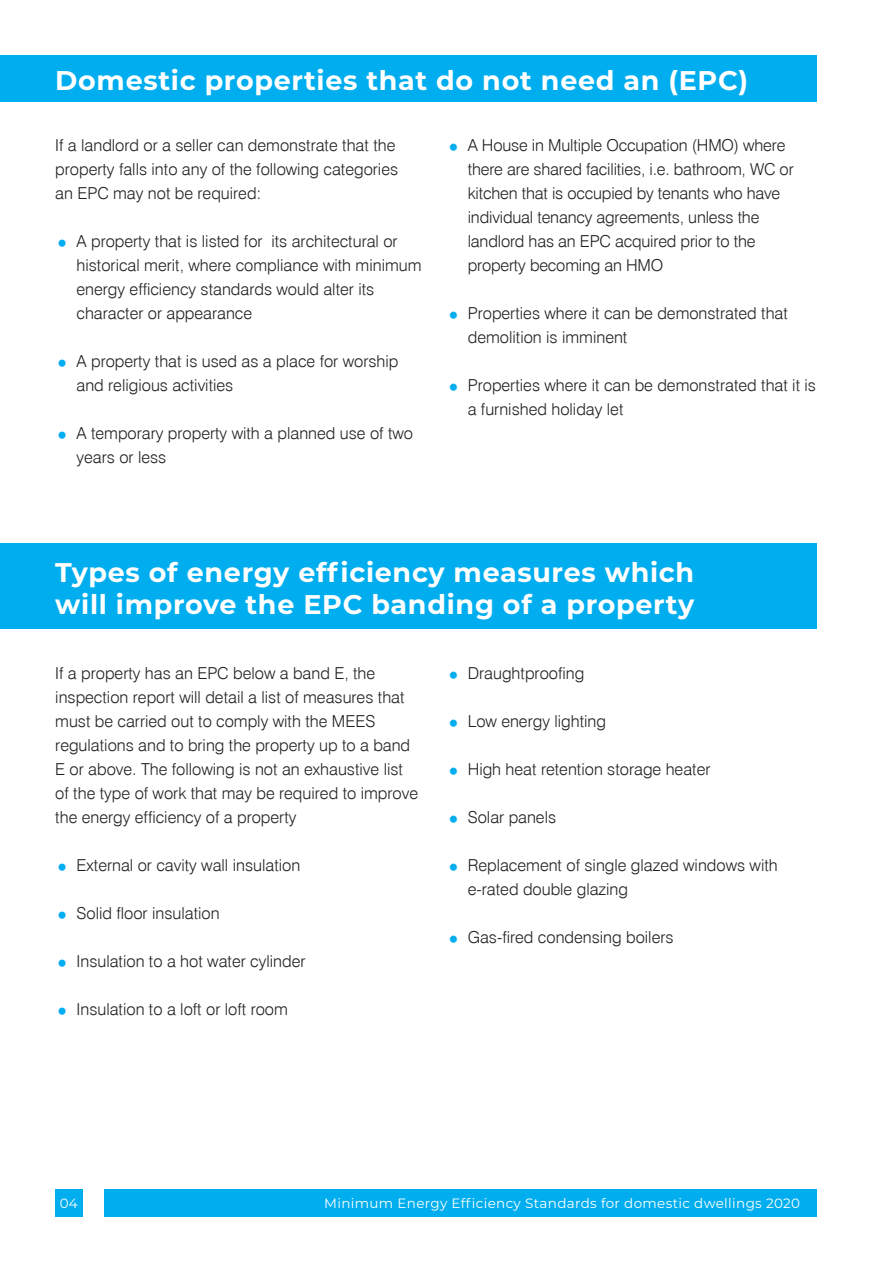
<style>
.page{position:relative;width:893px;height:1263px;background:#fff}
.page>*{position:absolute;margin:0;border:0;box-sizing:border-box;transform-origin:0 0}
.t1{font:700 27px/32.4px "Montserrat";letter-spacing:.025em;color:#fff}
.t2{font:300 16.5px/24px "Swiss 721 BT";color:#231f20}
.t3{font:13.5px "Montserrat";letter-spacing:.025em;color:#fff}
.s1{font-size:24px;color:#00aeef}
</style>
<div class="page">
<div style="left:104px;top:1189px;width:712px;height:27px;background:#00aeef"></div>
<div style="left:55px;top:1189px;width:27px;height:27px;background:#00aeef"></div>
<div style="left:0;top:55px;width:816px;height:47px;background:#00aeef"></div>
<div style="left:0;top:544px;width:816px;height:85px;background:#00aeef"></div>
<h1 class="t1" style="left:55px;top:63px;width:694px">Domestic properties that do not need an (EPC)</h1>
<p class="t2" style="left:55px;top:133px;width:344px">If a landlord or a seller can demonstrate that the property falls into any of the following categories an EPC may not be required:</p>
<p class="t2" style="left:77px;top:229px;width:346px;text-indent:-21px"><span class="s1">•</span> A property that is listed for its architectural or historical merit, where compliance with minimum energy efficiency standards would alter its character or appearance</p>
<p class="t2" style="left:77px;top:349px;width:323px;text-indent:-21px"><span class="s1">•</span> A property that is used as a place for worship and religious activities</p>
<p class="t2" style="left:77px;top:421px;width:338px;text-indent:-21px"><span class="s1">•</span> A temporary property with a planned use of two years or less</p>
<p class="t2" style="left:468px;top:133px;width:327px;text-indent:-21px"><span class="s1">•</span> A House in Multiple Occupation (HMO) where there are shared facilities, i.e. bathroom, WC or kitchen that is occupied by tenants who have individual tenancy agreements, unless the landlord has an EPC acquired prior to the property becoming an HMO</p>
<p class="t2" style="left:468px;top:301px;width:322px;text-indent:-21px"><span class="s1">•</span> Properties where it can be demonstrated that demolition is imminent</p>
<p class="t2" style="left:468px;top:373px;width:350px;text-indent:-21px"><span class="s1">•</span> Properties where it can be demonstrated that it is a furnished holiday let</p>
<h1 class="t1" style="left:55px;top:555px;width:640px">Types of energy efficiency measures which will improve the EPC banding of a property</h1>
<p class="t2" style="left:55px;top:661px;width:364px">If a property has an EPC below a band E, the inspection report will detail a list of measures that must be carried out to comply with the MEES regulations and to bring the property up to a band E or above. The following is not an exhaustive list of the type of work that may be required to improve the energy efficiency of a property</p>
<p class="t2" style="left:55px;top:853px;width:247px"><span class="s1">•</span> External or cavity wall insulation</p>
<p class="t2" style="left:55px;top:901px;width:166px"><span class="s1">•</span> Solid floor insulation</p>
<p class="t2" style="left:55px;top:949px;width:252px"><span class="s1">•</span> Insulation to a hot water cylinder</p>
<p class="t2" style="left:55px;top:997px;width:234px"><span class="s1">•</span> Insulation to a loft or loft room</p>
<p class="t2" style="left:446px;top:661px;width:139px"><span class="s1">•</span> Draughtproofing</p>
<p class="t2" style="left:446px;top:709px;width:161px"><span class="s1">•</span> Low energy lighting</p>
<p class="t2" style="left:446px;top:757px;width:265px"><span class="s1">•</span> High heat retention storage heater</p>
<p class="t2" style="left:446px;top:805px;width:111px"><span class="s1">•</span> Solar panels</p>
<p class="t2" style="left:468px;top:853px;width:312px;text-indent:-21px"><span class="s1">•</span> Replacement of single glazed windows with e-rated double glazing</p>
<p class="t2" style="left:446px;top:925px;width:229px"><span class="s1">•</span> Gas-fired condensing boilers</p>
<p class="t3" style="left:60px;top:1194px;width:20px">04</p>
<p class="t3" style="left:324px;top:1194px;width:477px">Minimum Energy Efficiency Standards for domestic dwellings 2020</p>
</div>
